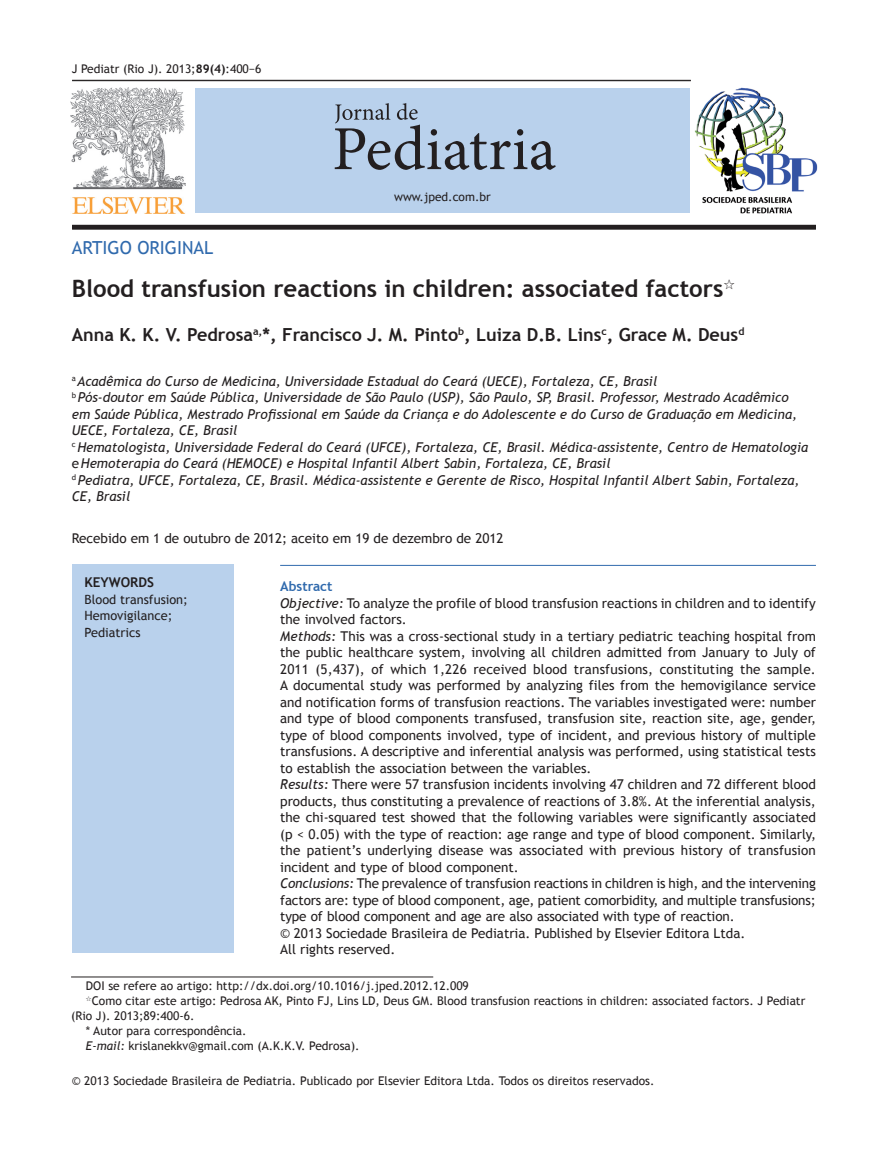
<style>
.page{position:relative;width:875px;height:1173px;background:#fff}
.page>*{position:absolute;margin:0;border:0;box-sizing:border-box;transform-origin:0 0}
.t1{font:700 24px "Trebuchet MS";color:#231f20}
.t2{font:700 18px "Trebuchet MS";color:#231f20}
.t3{font:18px "Trebuchet MS";color:#306aad}
.t4{font:13.5px/16.5px "Trebuchet MS";color:#231f20}
.t5{font:italic 13.5px/16.5px "Trebuchet MS";color:#231f20}
.t6{font:700 13.5px "Trebuchet MS";color:#231f20}
.t7{font:12.75px/16.5px "Trebuchet MS";color:#231f20}
.t8{font:12px "Trebuchet MS";color:#231f20}
.s1{font-weight:700}
.s2{font-style:normal}
.s3{font-weight:700;color:#306aad}
.s4{font-style:italic}
</style>
<div class="page">
<div style="left:195px;top:88px;width:495px;height:125px;background:#b9d1ec"></div>
<img style="left:71px;top:87px;width:114px;height:127px">
<svg style="left:335px;top:103px;width:221px;height:67px"></svg>
<img style="left:694px;top:88px;width:124px;height:126px">
<hr style="left:72px;top:80px;width:619px;height:1px;background:#231f20">
<hr style="left:72px;top:225px;width:744px;height:4px;background:#231f20">
<hr style="left:71px;top:976px;width:362px;height:1px;background:#231f20">
<div style="left:72px;top:564px;width:161px;height:388px;background:#b9d1ec"></div>
<hr style="left:280px;top:565px;width:536px;height:1px;background:#306aad">
<p class="t8" style="left:72px;top:62px;width:191px">J Pediatr (Rio J). 2013;<span class="s1">89(4)</span>:400−6</p>
<p class="t8" style="left:394px;top:190px;width:98px">www.jped.com.br</p>
<h2 class="t3" style="left:72px;top:237px;width:143px">ARTIGO ORIGINAL</h2>
<h1 class="t1" style="left:72px;top:273px;width:665px">Blood transfusion reactions in children: associated factors☆</h1>
<h2 class="t2" style="left:72px;top:324px;width:674px">Anna K. K. V. Pedrosa<sup>a,</sup>*, Francisco J. M. Pinto<sup>b</sup>, Luiza D.B. Lins<sup>c</sup>, Grace M. Deus<sup>d</sup></h2>
<p class="t5" style="left:72px;top:372px;width:738px"><sup>a</sup>Acadêmica do Curso de Medicina, Universidade Estadual do Ceará (UECE), Fortaleza, CE, Brasil<br><sup>b</sup> Pós-doutor em Saúde Pública, Universidade de São Paulo (USP), São Paulo, SP, Brasil. Professor, Mestrado Acadêmico em Saúde Pública, Mestrado Profissional em Saúde da Criança e do Adolescente e do Curso de Graduação em Medicina, UECE, Fortaleza, CE, Brasil<br><sup>c</sup> Hematologista, Universidade Federal do Ceará (UFCE), Fortaleza, CE, Brasil. Médica-assistente, Centro de Hematologia <span class="s2">e</span>Hemoterapia do Ceará (HEMOCE) e Hospital Infantil Albert Sabin, Fortaleza, CE, Brasil<br><sup>d</sup> Pediatra, UFCE, Fortaleza, CE, Brasil. Médica-assistente e Gerente de Risco, Hospital Infantil Albert Sabin, Fortaleza, CE, Brasil</p>
<p class="t4" style="left:72px;top:530px;width:433px">Recebido em 1 de outubro de 2012; aceito em 19 de dezembro de 2012</p>
<p class="t6" style="left:85px;top:574px;width:71px">KEYWORDS</p>
<p class="t7" style="left:85px;top:591px;width:105px">Blood transfusion;<br>Hemovigilance;<br>Pediatrics</p>
<p class="t4" style="left:280px;top:578px;width:537px"><span class="s3">Abstract<br></span><span class="s4">Objective:</span> To analyze the profile of blood transfusion reactions in children and to identify the involved factors.<br><span class="s4">Methods:</span> This was a cross-sectional study in a tertiary pediatric teaching hospital from the public healthcare system, involving all children admitted from January to July of 2011 (5,437), of which 1,226 received blood transfusions, constituting the sample.<br>A documental study was performed by analyzing files from the hemovigilance service and notification forms of transfusion reactions. The variables investigated were: number and type of blood components transfused, transfusion site, reaction site, age, gender, type of blood components involved, type of incident, and previous history of multiple transfusions. A descriptive and inferential analysis was performed, using statistical tests to establish the association between the variables.<br><span class="s4">Results:</span> There were 57 transfusion incidents involving 47 children and 72 different blood products, thus constituting a prevalence of reactions of 3.8%. At the inferential analysis, the chi-squared test showed that the following variables were significantly associated (p &lt; 0.05) with the type of reaction: age range and type of blood component. Similarly, the patient’s underlying disease was associated with previous history of transfusion incident and type of blood component.<br><span class="s4">Conclusions:</span> The prevalence of transfusion reactions in children is high, and the intervening factors are: type of blood component, age, patient comorbidity, and multiple transfusions; type of blood component and age are also associated with type of reaction.<br>© 2013 Sociedade Brasileira de Pediatria. Published by Elsevier Editora Ltda.<br>All rights reserved.</p>
<p class="t8" style="left:86px;top:978px;width:384px">DOI se refere ao artigo: http://dx.doi.org/10.1016/j.jped.2012.12.009</p>
<p class="t8" style="left:86px;top:993px;width:721px">☆Como citar este artigo: Pedrosa AK, Pinto FJ, Lins LD, Deus GM. Blood transfusion reactions in children: associated factors. J Pediatr</p>
<p class="t8" style="left:71px;top:1008px;width:125px">(Rio J). 2013;89:400-6.</p>
<p class="t8" style="left:86px;top:1023px;width:162px">* Autor para correspondência.</p>
<p class="t8" style="left:86px;top:1038px;width:275px"><span class="s4">E-mail:</span> krislanekkv@gmail.com (A.K.K.V. Pedrosa).</p>
<p class="t8" style="left:72px;top:1073px;width:584px">© 2013 Sociedade Brasileira de Pediatria. Publicado por Elsevier Editora Ltda. Todos os direitos reservados.</p>
</div>
